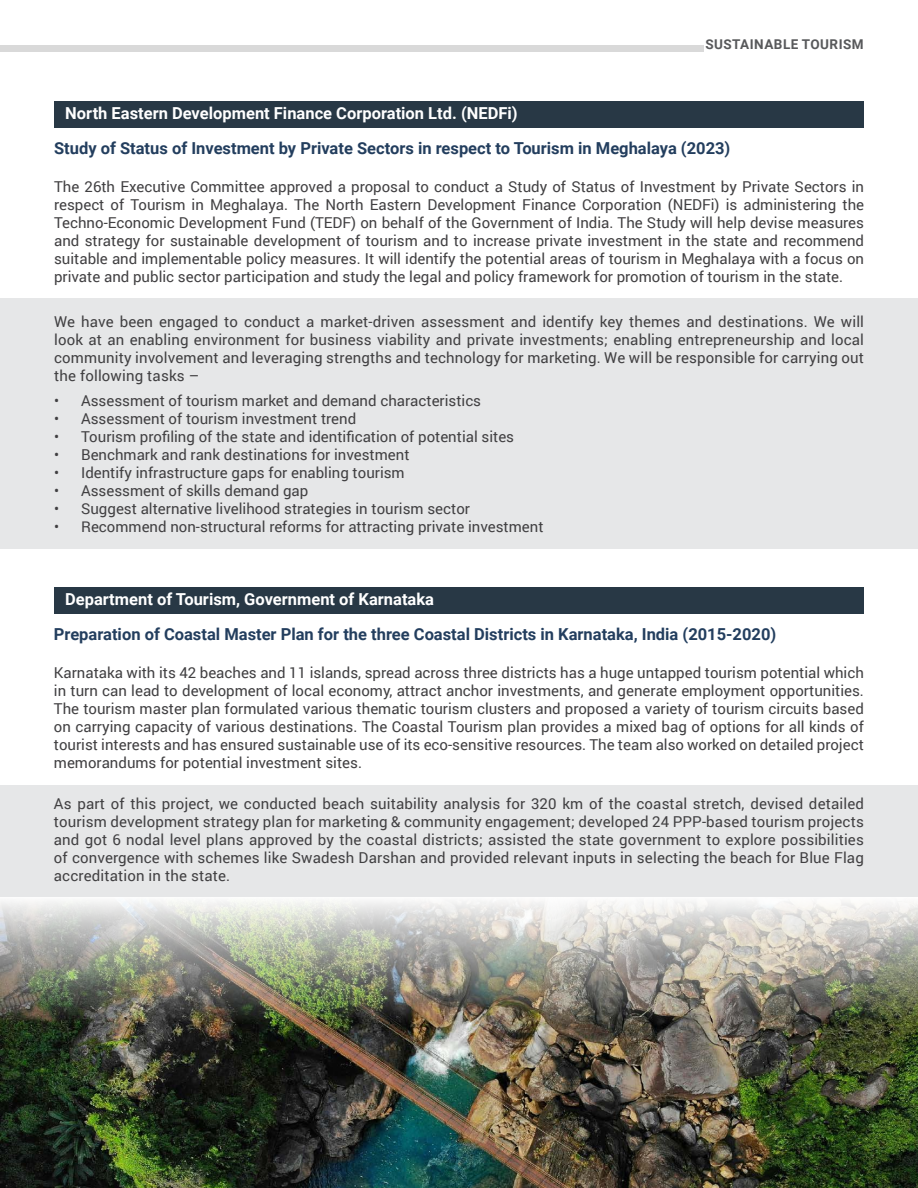
<style>
.page{position:relative;width:918px;height:1188px;background:#fff}
.page>*{position:absolute;margin:0;border:0;box-sizing:border-box;transform-origin:0 0}
.t1{font:700 16.5px "Roboto";color:#233e5e}
.t2{font:700 16.5px "Roboto";color:#fff}
.t3{font:15px/18px "Roboto";color:#414042;text-align:justify}
.t4{font:700 13.5px "Roboto";letter-spacing:.035em;color:#58595b}
</style>
<div class="page">
<div style="left:0;top:46px;width:704px;height:6px;background:#d9d9d9"></div>
<img style="left:0;top:896px;width:918px;height:292px">
<div style="left:0;top:299px;width:918px;height:250px;background:#e6e7e8"></div>
<div style="left:0;top:785px;width:918px;height:111px;background:#e6e7e8"></div>
<div style="left:54px;top:102px;width:810px;height:26px;background:#283845"></div>
<div style="left:54px;top:587px;width:810px;height:27px;background:#283845"></div>
<p class="t2" style="left:65px;top:102px;width:454px">North Eastern Development Finance Corporation Ltd. (NEDFi)</p>
<p class="t4" style="left:705px;top:35px;width:160px">SUSTAINABLE TOURISM</p>
<p class="t1" style="left:54px;top:136px;width:678px">Study of Status of Investment by Private Sectors in respect to Tourism in Meghalaya (2023)</p>
<p class="t3" style="left:54px;top:177px;width:812px">The 26th Executive Committee approved a proposal to conduct a Study of Status of Investment by Private Sectors in respect of Tourism in Meghalaya. The North Eastern Development Finance Corporation (NEDFi) is administering the Techno-Economic Development Fund (TEDF) on behalf of the Government of India. The Study will help devise measures and strategy for sustainable development of tourism and to increase private investment in the state and recommend suitable and implementable policy measures. It will identify the potential areas of tourism in Meghalaya with a focus on private and public sector participation and study the legal and policy framework for promotion of tourism in the state.</p>
<p class="t3" style="left:54px;top:313px;width:811px">We have been engaged to conduct a market-driven assessment and identify key themes and destinations. We will look at an enabling environment for business viability and private investments; enabling entrepreneurship and local community involvement and leveraging strengths and technology for marketing. We will be responsible for carrying out the following tasks –</p>
<p class="t3" style="left:54px;top:391px;width:429px">• Assessment of tourism market and demand characteristics</p>
<p class="t3" style="left:54px;top:409px;width:304px">• Assessment of tourism investment trend</p>
<p class="t3" style="left:54px;top:427px;width:462px">• Tourism profiling of the state and identification of potential sites</p>
<p class="t3" style="left:54px;top:445px;width:357px">• Benchmark and rank destinations for investment</p>
<p class="t3" style="left:54px;top:463px;width:352px">• Identify infrastructure gaps for enabling tourism</p>
<p class="t3" style="left:54px;top:481px;width:256px">• Assessment of skills demand gap</p>
<p class="t3" style="left:54px;top:499px;width:417px">• Suggest alternative livelihood strategies in tourism sector</p>
<p class="t3" style="left:54px;top:517px;width:491px">• Recommend non-structural reforms for attracting private investment</p>
<p class="t2" style="left:65px;top:587px;width:371px">Department of Tourism, Government of Karnataka</p>
<p class="t1" style="left:54px;top:622px;width:724px">Preparation of Coastal Master Plan for the three Coastal Districts in Karnataka, India (2015-2020)</p>
<p class="t3" style="left:54px;top:663px;width:812px">Karnataka with its 42 beaches and 11 islands, spread across three districts has a huge untapped tourism potential which in turn can lead to development of local economy, attract anchor investments, and generate employment opportunities.<br>The tourism master plan formulated various thematic tourism clusters and proposed a variety of tourism circuits based on carrying capacity of various destinations. The Coastal Tourism plan provides a mixed bag of options for all kinds of tourist interests and has ensured sustainable use of its eco-sensitive resources. The team also worked on detailed project memorandums for potential investment sites.</p>
<p class="t3" style="left:54px;top:794px;width:812px">As part of this project, we conducted beach suitability analysis for 320 km of the coastal stretch, devised detailed tourism development strategy plan for marketing &amp; community engagement; developed 24 PPP-based tourism projects and got 6 nodal level plans approved by the coastal districts; assisted the state government to explore possibilities of convergence with schemes like Swadesh Darshan and provided relevant inputs in selecting the beach for Blue Flag accreditation in the state.</p>
</div>
